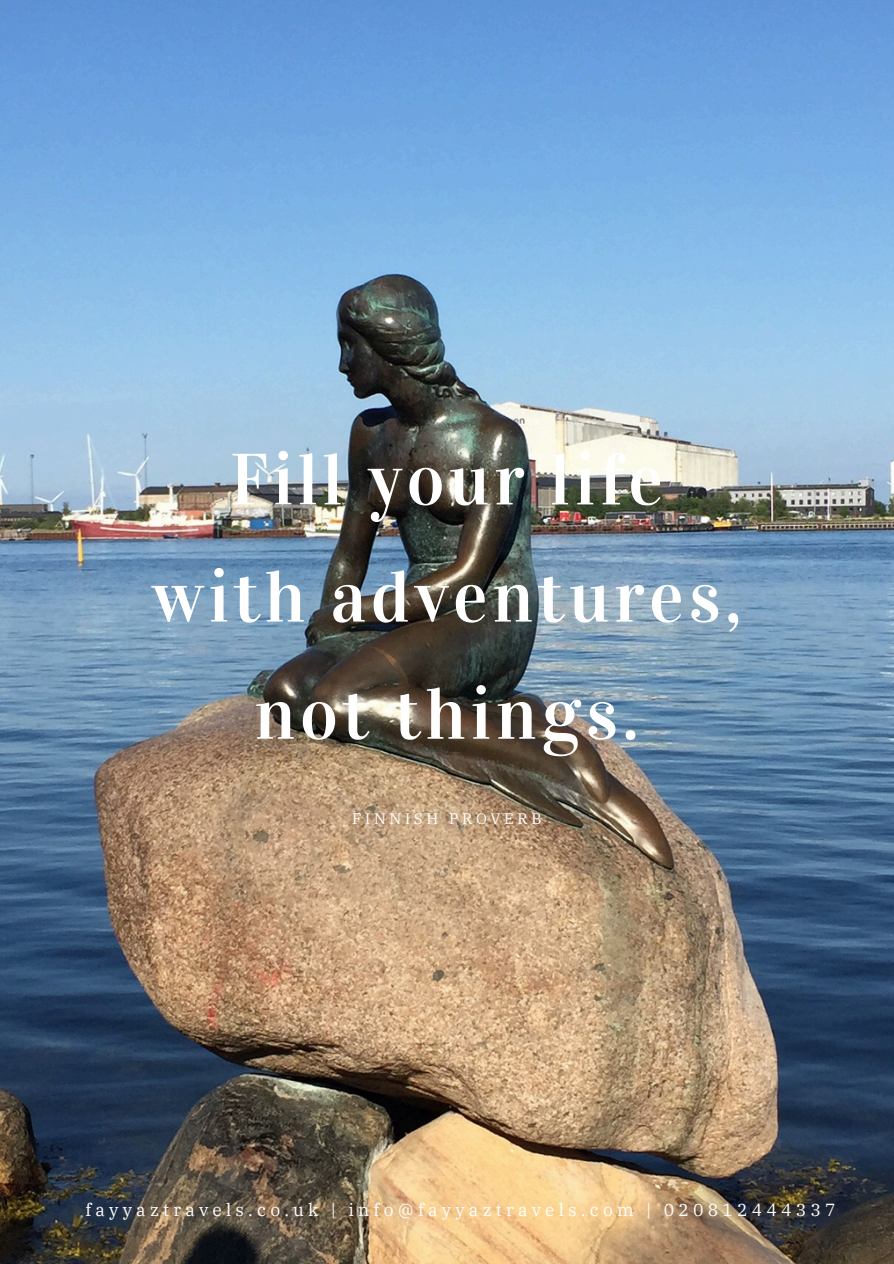
<style>
.page{position:relative;width:894px;height:1264px;background:#fff}
.page>*{position:absolute;margin:0;border:0;box-sizing:border-box;transform-origin:0 0}
.t1{font:72.6px/117.1px "Vidaloka";letter-spacing:.06em;color:#fff;text-align:center}
.t2{font:17.4px "IBM Plex Serif";letter-spacing:.24em;color:#fff}
.t3{font:15.15px "IBM Plex Serif";letter-spacing:.24em;color:#fff}
</style>
<div class="page">
<img style="left:0;top:0;width:893px;height:1263px">
<h1 class="t1" style="left:152px;top:421px;width:591px">Fill your life with adventures, not things.</h1>
<p class="t3" style="left:352px;top:808px;width:191px">FINNISH PROVERB</p>
<h2 class="t2" style="left:85px;top:1198px;width:751px">fayyaztravels.co.uk | info@fayyaztravels.com | 020812444337</h2>
</div>
